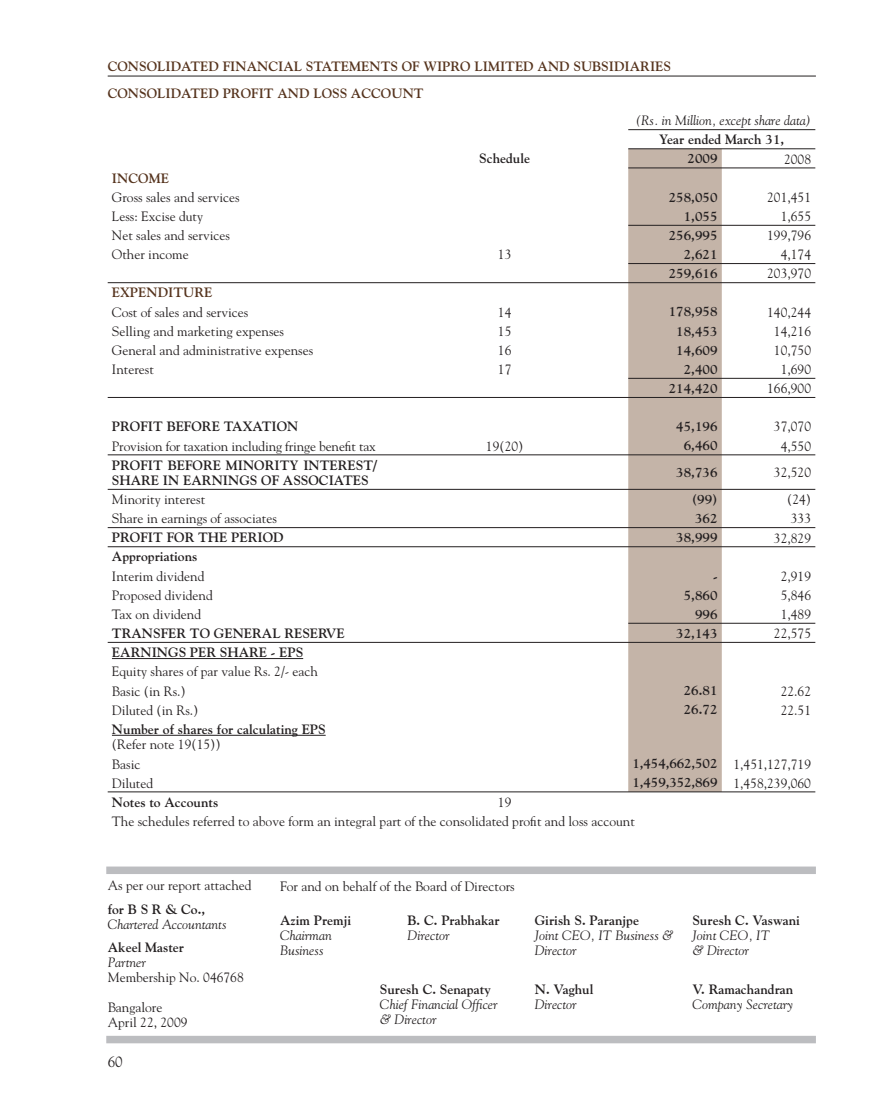
<style>
.page{position:relative;width:891px;height:1107px;background:#fff}
.page>*{position:absolute;margin:0;border:0;box-sizing:border-box;transform-origin:0 0}
.t1{font:15px "Goudy";color:#231f20}
.t2{font:13.5px/19.4px "Goudy";color:#231f20}
.t3{font:700 13.5px/15.6px "Goudy";color:#231f20}
.t4{font:italic 13.5px/18.9px "Goudy";color:#231f20;text-align:center}
.t5{font:700 13.5px "Goudy";color:#55331d}
.s1{font-weight:700;color:#55331d}
.s2{font-weight:700;font-style:normal}
.s3{font-weight:700}
.s4{font-weight:400}
.s5{font-style:italic}
</style>
<div class="page">
<hr style="left:108px;top:76px;width:708px;height:1px;background:#231f20">
<div style="left:106px;top:1036px;width:710px;height:7px;background:#bcbdc0"></div>
<div style="left:106px;top:867px;width:710px;height:7px;background:#bcbdc0"></div>
<div style="left:628px;top:149px;width:94px;height:643px;background:#c4b4a8"></div>
<hr style="left:628px;top:129px;width:187px;height:1px;background:#231f20">
<hr style="left:628px;top:148px;width:187px;height:1px;background:#231f20">
<hr style="left:628px;top:168px;width:187px;height:1px;background:#231f20">
<hr style="left:628px;top:225px;width:187px;height:1px;background:#231f20">
<hr style="left:628px;top:263px;width:187px;height:1px;background:#231f20">
<hr style="left:628px;top:282px;width:187px;height:1px;background:#231f20">
<hr style="left:628px;top:378px;width:187px;height:1px;background:#231f20">
<hr style="left:628px;top:397px;width:187px;height:1px;background:#231f20">
<hr style="left:628px;top:454px;width:187px;height:1px;background:#231f20">
<hr style="left:628px;top:489px;width:187px;height:1px;background:#231f20">
<hr style="left:628px;top:527px;width:187px;height:1px;background:#231f20">
<hr style="left:628px;top:546px;width:187px;height:1px;background:#231f20">
<hr style="left:628px;top:623px;width:187px;height:1px;background:#231f20">
<hr style="left:628px;top:642px;width:187px;height:1px;background:#231f20">
<hr style="left:628px;top:792px;width:187px;height:1px;background:#231f20">
<hr style="left:108px;top:792px;width:520px;height:1px;background:#231f20">
<hr style="left:108px;top:282px;width:520px;height:1px;background:#231f20">
<hr style="left:108px;top:397px;width:520px;height:1px;background:#231f20">
<hr style="left:108px;top:454px;width:520px;height:1px;background:#231f20">
<hr style="left:108px;top:489px;width:520px;height:1px;background:#231f20">
<hr style="left:108px;top:527px;width:520px;height:1px;background:#231f20">
<hr style="left:108px;top:546px;width:520px;height:1px;background:#231f20">
<hr style="left:108px;top:642px;width:273px;height:1px;background:#231f20">
<hr style="left:381px;top:642px;width:247px;height:1px;background:#231f20">
<hr style="left:112px;top:658px;width:191px;height:1px;background:#231f20">
<hr style="left:112px;top:735px;width:214px;height:1px;background:#231f20">
<p class="t5" style="left:108px;top:61px;width:565px">CONSOLIDATED FINANCIAL STATEMENTS OF WIPRO LIMITED AND SUBSIDIARIES</p>
<p class="t5" style="left:108px;top:88px;width:318px">CONSOLIDATED PROFIT AND LOSS ACCOUNT</p>
<p class="t2" style="left:112px;top:169px;width:129px"><span class="s1">INCOME<br></span>Gross sales and services</p>
<p class="t4" style="left:636px;top:112px;width:177px">(Rs. in Million, except share data)<br><span class="s2">Year ended March 31,</span></p>
<p class="t3" style="left:479px;top:152px;width:53px">Schedule</p>
<p class="t3" style="left:688px;top:152px;width:32px">2009</p>
<p class="t2" style="left:784px;top:150px;width:28px">2008</p>
<p class="t3" style="left:669px;top:190px;width:50px">258,050</p>
<p class="t2" style="left:767px;top:189px;width:45px">201,451</p>
<p class="t2" style="left:112px;top:208px;width:93px">Less: Excise duty</p>
<p class="t3" style="left:684px;top:209px;width:35px">1,055</p>
<p class="t2" style="left:781px;top:208px;width:32px">1,655</p>
<p class="t2" style="left:112px;top:227px;width:120px">Net sales and services</p>
<p class="t3" style="left:669px;top:229px;width:50px">256,995</p>
<p class="t2" style="left:767px;top:227px;width:45px">199,796</p>
<p class="t2" style="left:112px;top:246px;width:78px">Other income</p>
<p class="t2" style="left:498px;top:246px;width:15px">13</p>
<p class="t3" style="left:684px;top:248px;width:35px">2,621</p>
<p class="t2" style="left:781px;top:246px;width:32px">4,174</p>
<p class="t3" style="left:669px;top:267px;width:50px">259,616</p>
<p class="t2" style="left:767px;top:265px;width:45px">203,970</p>
<p class="t2" style="left:112px;top:284px;width:138px"><span class="s1">EXPENDITURE<br></span>Cost of sales and services</p>
<p class="t2" style="left:498px;top:303px;width:15px">14</p>
<p class="t3" style="left:669px;top:305px;width:50px">178,958</p>
<p class="t2" style="left:767px;top:303px;width:45px">140,244</p>
<p class="t2" style="left:112px;top:323px;width:174px">Selling and marketing expenses</p>
<p class="t2" style="left:498px;top:323px;width:15px">15</p>
<p class="t3" style="left:676px;top:324px;width:43px">18,453</p>
<p class="t2" style="left:774px;top:323px;width:39px">14,216</p>
<p class="t2" style="left:112px;top:342px;width:203px">General and administrative expenses</p>
<p class="t2" style="left:498px;top:342px;width:15px">16</p>
<p class="t3" style="left:676px;top:343px;width:43px">14,609</p>
<p class="t2" style="left:774px;top:342px;width:39px">10,750</p>
<p class="t2" style="left:112px;top:361px;width:43px">Interest</p>
<p class="t2" style="left:498px;top:361px;width:15px">17</p>
<p class="t3" style="left:684px;top:362px;width:35px">2,400</p>
<p class="t2" style="left:781px;top:361px;width:32px">1,690</p>
<p class="t3" style="left:669px;top:382px;width:50px">214,420</p>
<p class="t2" style="left:767px;top:380px;width:45px">166,900</p>
<p class="t3" style="left:112px;top:420px;width:188px">PROFIT BEFORE TAXATION</p>
<p class="t3" style="left:676px;top:420px;width:43px">45,196</p>
<p class="t2" style="left:774px;top:418px;width:39px">37,070</p>
<p class="t2" style="left:112px;top:437px;width:266px">Provision for taxation including fringe benefit tax</p>
<p class="t2" style="left:486px;top:437px;width:39px">19(20)</p>
<p class="t3" style="left:684px;top:439px;width:35px">6,460</p>
<p class="t2" style="left:781px;top:437px;width:32px">4,550</p>
<p class="t3" style="left:112px;top:458px;width:266px">PROFIT BEFORE MINORITY INTEREST/<br>SHARE IN EARNINGS OF ASSOCIATES</p>
<p class="t3" style="left:676px;top:466px;width:43px">38,736</p>
<p class="t2" style="left:774px;top:464px;width:39px">32,520</p>
<p class="t2" style="left:112px;top:491px;width:95px">Minority interest</p>
<p class="t3" style="left:692px;top:493px;width:27px">(99)</p>
<p class="t2" style="left:787px;top:491px;width:26px">(24)</p>
<p class="t2" style="left:112px;top:510px;width:166px">Share in earnings of associates</p>
<p class="t3" style="left:695px;top:512px;width:24px">362</p>
<p class="t2" style="left:791px;top:510px;width:22px">333</p>
<p class="t3" style="left:112px;top:531px;width:173px">PROFIT FOR THE PERIOD</p>
<p class="t3" style="left:676px;top:531px;width:43px">38,999</p>
<p class="t2" style="left:774px;top:529px;width:39px">32,829</p>
<p class="t2" style="left:112px;top:548px;width:94px"><span class="s3">Appropriations<br></span>Interim dividend</p>
<p class="t3" style="left:713px;top:569px;width:6px">-</p>
<p class="t2" style="left:781px;top:567px;width:32px">2,919</p>
<p class="t2" style="left:112px;top:587px;width:102px">Proposed dividend</p>
<p class="t3" style="left:684px;top:588px;width:35px">5,860</p>
<p class="t2" style="left:781px;top:587px;width:32px">5,846</p>
<p class="t2" style="left:112px;top:606px;width:91px">Tax on dividend</p>
<p class="t3" style="left:695px;top:607px;width:24px">996</p>
<p class="t2" style="left:781px;top:606px;width:32px">1,489</p>
<p class="t3" style="left:112px;top:626px;width:234px">TRANSFER TO GENERAL RESERVE</p>
<p class="t3" style="left:676px;top:626px;width:43px">32,143</p>
<p class="t2" style="left:774px;top:625px;width:39px">22,575</p>
<p class="t2" style="left:112px;top:644px;width:208px"><span class="s3">EARNINGS PER SHARE - EPS<br></span>Equity shares of par value Rs. 2/- each<br>Basic (in Rs.)</p>
<p class="t3" style="left:684px;top:684px;width:35px">26.81</p>
<p class="t2" style="left:781px;top:682px;width:32px">22.62</p>
<p class="t2" style="left:112px;top:701px;width:88px">Diluted (in Rs.)</p>
<p class="t3" style="left:684px;top:703px;width:35px">26.72</p>
<p class="t2" style="left:781px;top:701px;width:32px">22.51</p>
<p class="t3" style="left:112px;top:722px;width:215px">Number of shares for calculating EPS <span class="s4">(Refer note 19(15))</span></p>
<p class="t2" style="left:112px;top:755px;width:30px">Basic</p>
<p class="t3" style="left:633px;top:757px;width:180px">1,454,662,502 <span class="s4">1,451,127,719</span></p>
<p class="t2" style="left:112px;top:774px;width:43px">Diluted</p>
<p class="t3" style="left:632px;top:776px;width:180px">1,459,352,869 <span class="s4">1,458,239,060</span></p>
<p class="t3" style="left:112px;top:795px;width:108px">Notes to Accounts</p>
<p class="t2" style="left:112px;top:794px;width:524px;text-indent:386px">19<br>The schedules referred to above form an integral part of the consolidated profit and loss account</p>
<p class="t2" style="left:108px;top:875px;width:145px;line-height:23.5px">As per our report attached <span class="s3">for B S R &amp; Co.,</span></p>
<p class="t4" style="left:108px;top:914px;width:120px;line-height:23.5px;text-align:left">Chartered Accountants<br><span class="s2">Akeel Master</span></p>
<p class="t2" style="left:108px;top:956px;width:138px;line-height:15px"><span class="s5">Partner<br></span>Membership No. 046768</p>
<p class="t2" style="left:108px;top:1001px;width:81px;line-height:15px">Bangalore<br>April 22, 2009</p>
<p class="t1" style="left:108px;top:1056px;width:16px">60</p>
<p class="t2" style="left:280px;top:878px;width:236px">For and on behalf of the Board of Directors</p>
<p class="t3" style="left:280px;top:914px;width:73px">Azim Premji</p>
<p class="t3" style="left:408px;top:914px;width:94px">B. C. Prabhakar</p>
<p class="t3" style="left:535px;top:914px;width:106px">Girish S. Paranjpe</p>
<p class="t3" style="left:692px;top:914px;width:109px">Suresh C. Vaswani</p>
<p class="t4" style="left:280px;top:927px;width:53px">Chairman</p>
<p class="t4" style="left:408px;top:927px;width:43px">Director</p>
<p class="t4" style="left:535px;top:927px;width:140px">Joint CEO, IT Business &amp;</p>
<p class="t4" style="left:692px;top:927px;width:79px">Joint CEO, IT</p>
<p class="t4" style="left:280px;top:942px;width:45px">Business</p>
<p class="t4" style="left:535px;top:942px;width:43px">Director</p>
<p class="t4" style="left:692px;top:942px;width:58px">&amp; Director</p>
<p class="t3" style="left:380px;top:982px;width:113px">Suresh C. Senapaty</p>
<p class="t3" style="left:535px;top:982px;width:60px">N. Vaghul</p>
<p class="t3" style="left:692px;top:982px;width:103px">V. Ramachandran</p>
<p class="t4" style="left:380px;top:996px;width:119px">Chief Financial Officer</p>
<p class="t4" style="left:535px;top:996px;width:43px">Director</p>
<p class="t4" style="left:692px;top:996px;width:102px">Company Secretary</p>
<p class="t4" style="left:380px;top:1011px;width:58px">&amp; Director</p>
</div>
